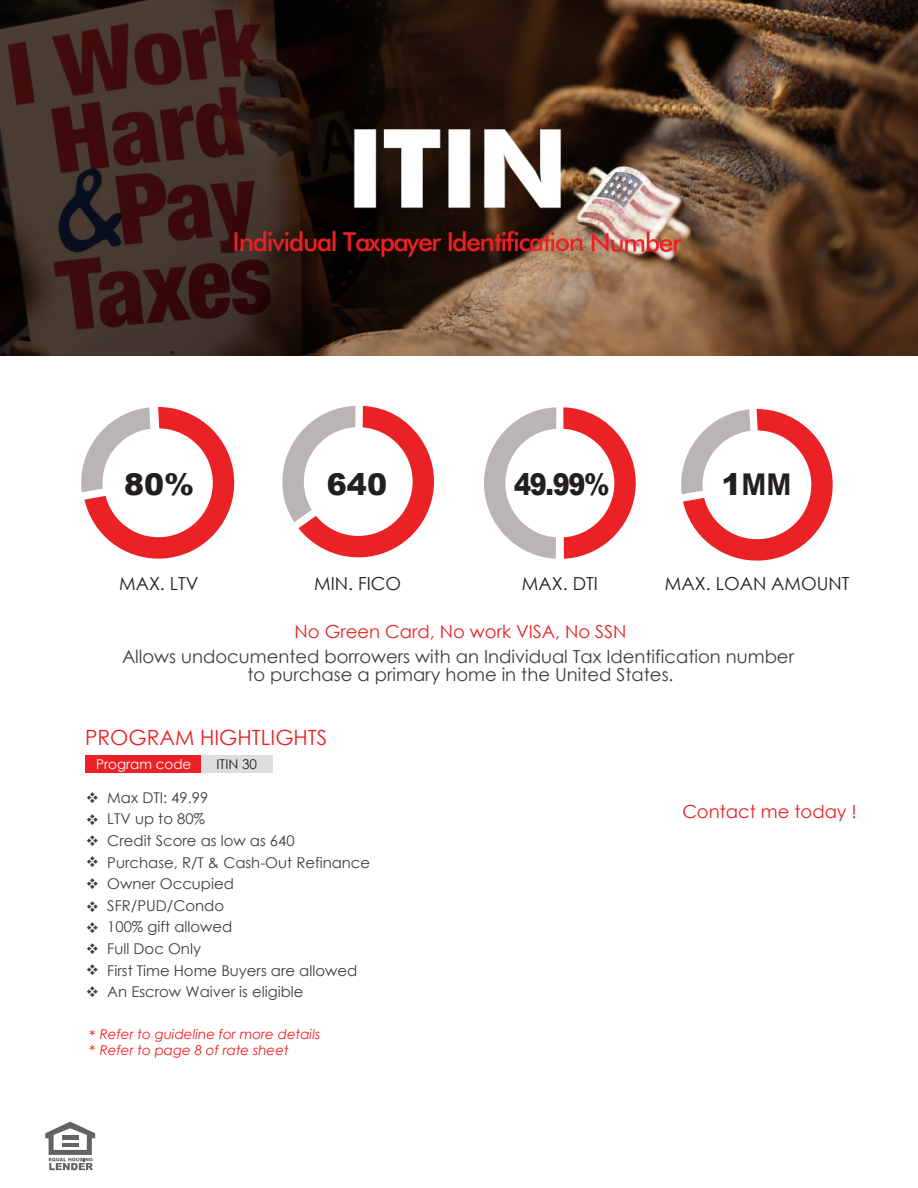
<style>
.page{position:relative;width:918px;height:1188px;background:#fff}
.page>*{position:absolute;margin:0;border:0;box-sizing:border-box;transform-origin:0 0}
.t1{font:900 30px "Arial";color:#231f20}
.t2{font:900 30px "Arial";color:#231f20;scale:.85 1}
.t3{font:700 30px "Arial";color:#231f20}
.t4{font:21px "Century Gothic";color:#ea2226}
.t5{font:18px/18px "Century Gothic";color:#3e3e3f;text-align:center}
.t6{font:18px "Century Gothic";color:#ea2226}
.t7{font:18px "Century Gothic";color:#231f20}
.t8{font:14.85px/21.6px "Century Gothic";color:#3e3e3f}
.t9{font:14.85px/21.1px "Wingdings";color:#3e3e3f;text-align:justify}
.t10{font:14.85px "Century Gothic";color:#ee1d23}
.t11{font:italic 13.5px "Century Gothic";color:#ee1d23}
.t12{font:13.5px "Century Gothic";color:#fff}
.t13{font:13.5px "Century Gothic";color:#231f20}
.s1{font-weight:900}
.s2{font-style:normal;font-size:14.85px}
</style>
<div class="page">
<svg style="left:81px;top:407px;width:154px;height:152px"></svg>
<svg style="left:681px;top:409px;width:152px;height:152px"></svg>
<svg style="left:45px;top:1122px;width:50px;height:48px"></svg>
<svg style="left:282px;top:406px;width:152px;height:152px"></svg>
<svg style="left:484px;top:407px;width:72px;height:152px"></svg>
<svg style="left:563px;top:407px;width:73px;height:152px"></svg>
<img style="left:0;top:0;width:918px;height:355px">
<div style="left:198px;top:755px;width:75px;height:18px;background:#dcdddf"></div>
<div style="left:86px;top:755px;width:115px;height:18px;background:#ea2226"></div>
<h1 class="t1" style="left:124px;top:463px;width:72px">80%</h1>
<h1 class="t1" style="left:327px;top:463px;width:62px">640</h1>
<h1 class="t2" style="left:514px;top:463px;width:114px">49.99%</h1>
<h1 class="t3" style="left:721px;top:463px;width:71px"><span class="s1">1</span>MM</h1>
<p class="t7" style="left:119px;top:571px;width:81px">MAX. LTV</p>
<p class="t7" style="left:314px;top:571px;width:88px">MIN. FICO</p>
<p class="t7" style="left:522px;top:571px;width:77px">MAX. DTI</p>
<p class="t7" style="left:665px;top:571px;width:186px">MAX. LOAN AMOUNT</p>
<p class="t6" style="left:295px;top:619px;width:333px">No Green Card, No work VISA, No SSN</p>
<p class="t5" style="left:122px;top:647px;width:674px">Allows undocumented borrowers with an Individual Tax Identification number to purchase a primary home in the United States.</p>
<h2 class="t4" style="left:85px;top:723px;width:244px">PROGRAM HIGHTLIGHTS</h2>
<p class="t12" style="left:96px;top:755px;width:97px">Program code</p>
<p class="t13" style="left:217px;top:755px;width:42px">ITIN 30</p>
<p class="t9" style="left:86px;top:896px;width:15px">❖ ❖ ❖ ❖</p>
<p class="t8" style="left:107px;top:786px;width:264px">Max DTI: 49.99<br>LTV up to 80%<br>Credit Score as low as 640<br>Purchase, R/T &amp; Cash-Out Refinance<br>Owner Occupied<br>SFR/PUD/Condo<br>100% gift allowed<br>Full Doc Only<br>First Time Home Buyers are allowed<br>An Escrow Waiver is eligible</p>
<p class="t11" style="left:100px;top:1025px;width:222px">Refer to guideline for more details</p>
<p class="t10" style="left:89px;top:1025px;width:8px">*</p>
<p class="t11" style="left:89px;top:1041px;width:201px"><span class="s2">*</span> Refer to page 8 of rate sheet</p>
<p class="t6" style="left:682px;top:799px;width:176px">Contact me today !</p>
</div>
